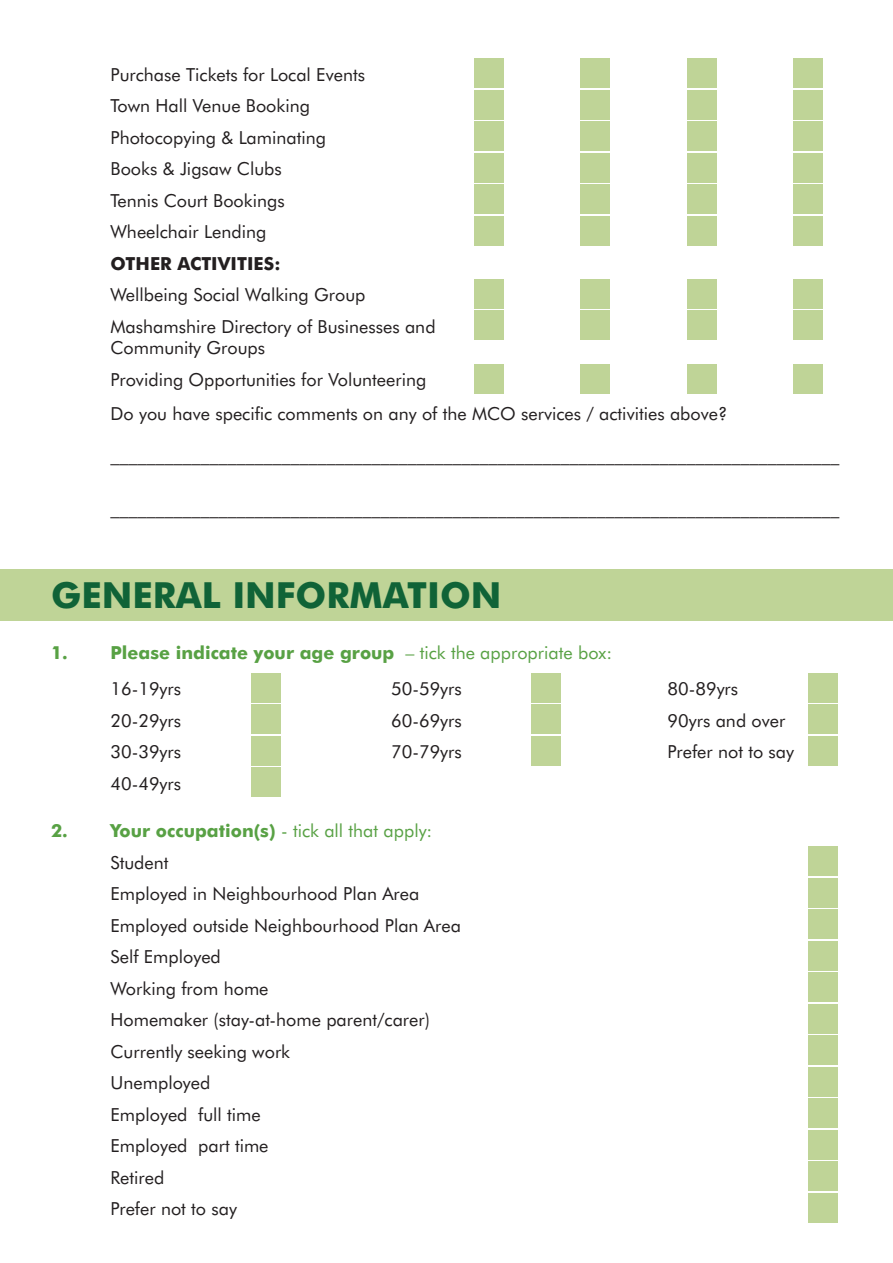
<style>
.page{position:relative;width:893px;height:1263px;background:#fff}
.page>*{position:absolute;margin:0;border:0;box-sizing:border-box;transform-origin:0 0}
.t1{font:700 36px "Futura BT";color:#106337}
.t2{font:18px/31.5px "Futura BT";color:#231f20}
.t3{font:700 18px/35.7px "Futura BT";color:#58a144}
.t4{font:700 18px "Futura BT";color:#231f20}
.s1{font-weight:400}
.s2{font-weight:400;color:#231f20}
.s3{font-weight:700;color:#58a144}
.s4{color:#58a144}
</style>
<div class="page">
<div style="left:474px;top:59px;width:30px;height:29px;background:#bfd497"></div>
<div style="left:580px;top:59px;width:30px;height:29px;background:#bfd497"></div>
<div style="left:687px;top:59px;width:29px;height:29px;background:#bfd497"></div>
<div style="left:793px;top:59px;width:30px;height:29px;background:#bfd497"></div>
<div style="left:474px;top:90px;width:30px;height:30px;background:#bfd497"></div>
<div style="left:580px;top:90px;width:30px;height:30px;background:#bfd497"></div>
<div style="left:687px;top:90px;width:29px;height:30px;background:#bfd497"></div>
<div style="left:793px;top:90px;width:30px;height:30px;background:#bfd497"></div>
<div style="left:474px;top:122px;width:30px;height:29px;background:#bfd497"></div>
<div style="left:580px;top:122px;width:30px;height:29px;background:#bfd497"></div>
<div style="left:687px;top:122px;width:29px;height:29px;background:#bfd497"></div>
<div style="left:793px;top:122px;width:30px;height:29px;background:#bfd497"></div>
<div style="left:474px;top:153px;width:30px;height:30px;background:#bfd497"></div>
<div style="left:580px;top:153px;width:30px;height:30px;background:#bfd497"></div>
<div style="left:687px;top:153px;width:29px;height:30px;background:#bfd497"></div>
<div style="left:793px;top:153px;width:30px;height:30px;background:#bfd497"></div>
<div style="left:474px;top:185px;width:30px;height:29px;background:#bfd497"></div>
<div style="left:580px;top:185px;width:30px;height:29px;background:#bfd497"></div>
<div style="left:687px;top:185px;width:29px;height:29px;background:#bfd497"></div>
<div style="left:793px;top:185px;width:30px;height:29px;background:#bfd497"></div>
<div style="left:474px;top:216px;width:30px;height:30px;background:#bfd497"></div>
<div style="left:580px;top:216px;width:30px;height:30px;background:#bfd497"></div>
<div style="left:687px;top:216px;width:29px;height:30px;background:#bfd497"></div>
<div style="left:793px;top:216px;width:30px;height:30px;background:#bfd497"></div>
<div style="left:474px;top:279px;width:30px;height:30px;background:#bfd497"></div>
<div style="left:580px;top:279px;width:30px;height:30px;background:#bfd497"></div>
<div style="left:687px;top:279px;width:29px;height:30px;background:#bfd497"></div>
<div style="left:793px;top:279px;width:30px;height:30px;background:#bfd497"></div>
<div style="left:474px;top:311px;width:30px;height:29px;background:#bfd497"></div>
<div style="left:580px;top:311px;width:30px;height:29px;background:#bfd497"></div>
<div style="left:687px;top:311px;width:29px;height:29px;background:#bfd497"></div>
<div style="left:793px;top:311px;width:30px;height:29px;background:#bfd497"></div>
<div style="left:474px;top:364px;width:30px;height:29px;background:#bfd497"></div>
<div style="left:580px;top:364px;width:30px;height:29px;background:#bfd497"></div>
<div style="left:687px;top:364px;width:29px;height:29px;background:#bfd497"></div>
<div style="left:793px;top:364px;width:30px;height:29px;background:#bfd497"></div>
<div style="left:0;top:570px;width:893px;height:51px;background:#bfd497"></div>
<div style="left:251px;top:673px;width:30px;height:29px;background:#bfd497"></div>
<div style="left:531px;top:673px;width:30px;height:29px;background:#bfd497"></div>
<div style="left:808px;top:673px;width:30px;height:29px;background:#bfd497"></div>
<div style="left:251px;top:704px;width:30px;height:30px;background:#bfd497"></div>
<div style="left:531px;top:704px;width:30px;height:30px;background:#bfd497"></div>
<div style="left:808px;top:704px;width:30px;height:30px;background:#bfd497"></div>
<div style="left:251px;top:736px;width:30px;height:29px;background:#bfd497"></div>
<div style="left:531px;top:736px;width:30px;height:29px;background:#bfd497"></div>
<div style="left:808px;top:736px;width:30px;height:29px;background:#bfd497"></div>
<div style="left:251px;top:767px;width:30px;height:30px;background:#bfd497"></div>
<div style="left:808px;top:846px;width:30px;height:30px;background:#bfd497"></div>
<div style="left:808px;top:878px;width:30px;height:29px;background:#bfd497"></div>
<div style="left:808px;top:909px;width:30px;height:30px;background:#bfd497"></div>
<div style="left:808px;top:941px;width:30px;height:29px;background:#bfd497"></div>
<div style="left:808px;top:972px;width:30px;height:30px;background:#bfd497"></div>
<div style="left:808px;top:1004px;width:30px;height:29px;background:#bfd497"></div>
<div style="left:808px;top:1035px;width:30px;height:30px;background:#bfd497"></div>
<div style="left:808px;top:1067px;width:30px;height:29px;background:#bfd497"></div>
<div style="left:808px;top:1098px;width:30px;height:30px;background:#bfd497"></div>
<div style="left:808px;top:1130px;width:30px;height:29px;background:#bfd497"></div>
<div style="left:808px;top:1161px;width:30px;height:30px;background:#bfd497"></div>
<div style="left:808px;top:1193px;width:30px;height:29px;background:#bfd497"></div>
<p class="t2" style="left:111px;top:58px;width:256px">Purchase Tickets for Local Events<br>Town Hall Venue Booking<br>Photocopying &amp; Laminating<br>Books &amp; Jigsaw Clubs<br>Tennis Court Bookings<br>Wheelchair Lending</p>
<p class="t4" style="left:111px;top:252px;width:172px">OTHER ACTIVITIES:</p>
<p class="t2" style="left:111px;top:279px;width:327px">Wellbeing Social Walking Group<br>Mashamshire Directory of Businesses and</p>
<p class="t2" style="left:111px;top:332px;width:317px">Community Groups<br>Providing Opportunities for Volunteering</p>
<p class="t2" style="left:111px;top:398px;width:618px">Do you have specific comments on any of the MCO services / activities above?</p>
<p class="t2" style="left:111px;top:438px;width:730px">_________________________________________________________________________________</p>
<p class="t2" style="left:111px;top:491px;width:730px">_________________________________________________________________________________</p>
<h1 class="t1" style="left:51px;top:573px;width:452px">GENERAL INFORMATION</h1>
<p class="t3" style="left:111px;top:635px;width:503px;text-indent:-60px">1. Please indicate your age group <span class="s1">– tick the appropriate box:<br></span><span class="s2">16-19yrs</span></p>
<p class="t2" style="left:391px;top:673px;width:72px">50-59yrs</p>
<p class="t2" style="left:668px;top:673px;width:72px">80-89yrs</p>
<p class="t2" style="left:111px;top:704px;width:72px">20-29yrs</p>
<p class="t2" style="left:391px;top:704px;width:72px">60-69yrs</p>
<p class="t2" style="left:668px;top:704px;width:119px">90yrs and over</p>
<p class="t2" style="left:111px;top:736px;width:72px">30-39yrs</p>
<p class="t2" style="left:391px;top:736px;width:72px">70-79yrs</p>
<p class="t2" style="left:668px;top:736px;width:128px">Prefer not to say</p>
<p class="t2" style="left:111px;top:767px;width:72px">40-49yrs</p>
<p class="t2" style="left:111px;top:815px;width:352px;text-indent:-60px"><span class="s3">2. Your occupation(s)</span> <span class="s4">- tick all that apply:<br></span>Student<br>Employed in Neighbourhood Plan Area<br>Employed outside Neighbourhood Plan Area<br>Self Employed<br>Working from home<br>Homemaker (stay-at-home parent/carer)<br>Currently seeking work<br>Unemployed<br>Employed full time<br>Employed part time<br>Retired<br>Prefer not to say</p>
</div>
